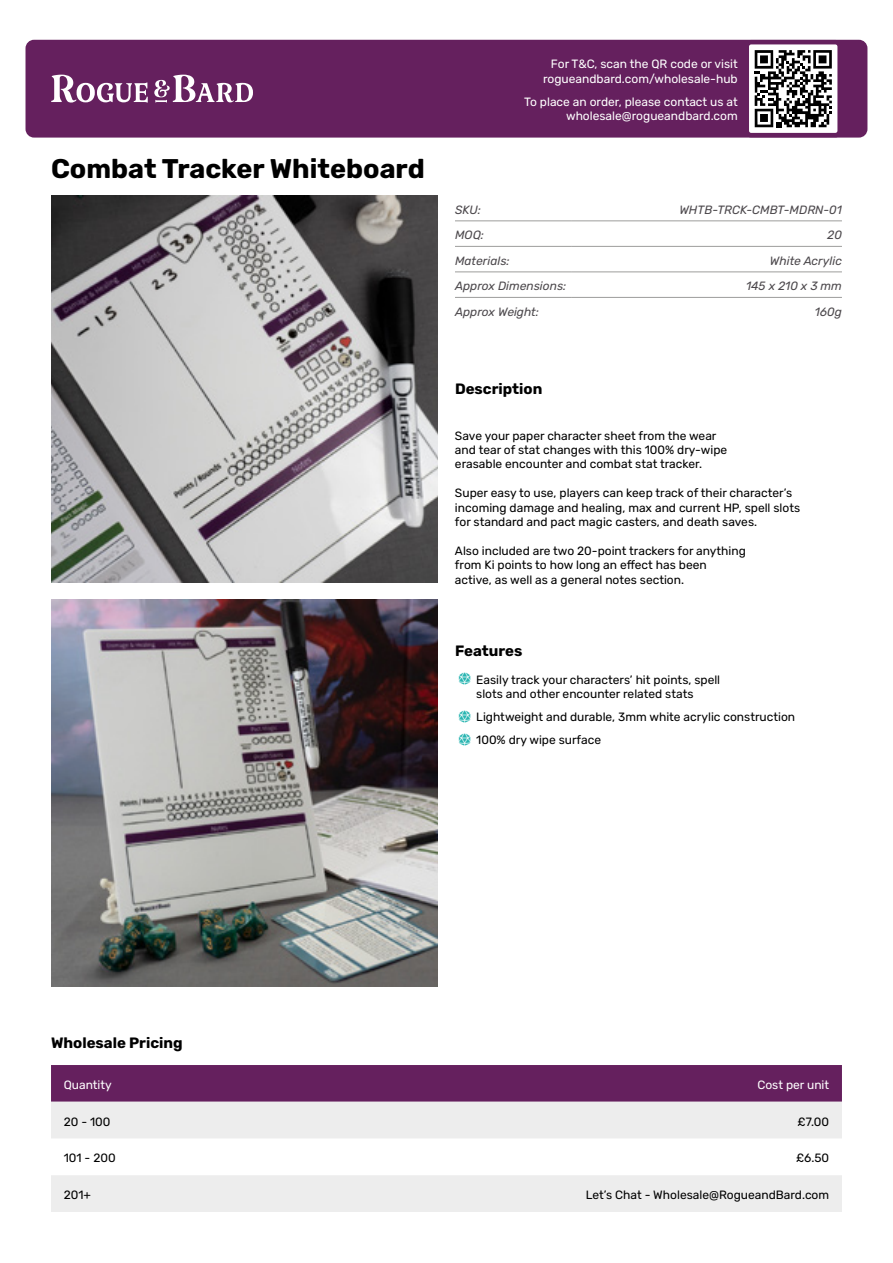
<style>
.page{position:relative;width:893px;height:1263px;background:#fff}
.page>*{position:absolute;margin:0;border:0;box-sizing:border-box;transform-origin:0 0}
.t1{font:700 27px "Rubik";color:#000}
.t2{font:700 15px "Rubik";color:#000}
.t3{font:12px/14.4px "Rubik";color:#000}
.t4{font:12px/14.4px "Rubik";color:#fff;text-align:right}
.t5{font:italic 12px "Rubik";color:#4c484c}
</style>
<div class="page">
<div style="left:26px;top:40px;width:841px;height:98px;background:#65205e;border-radius:9px"></div>
<svg style="left:51px;top:75px;width:202px;height:28px"></svg>
<svg style="left:749px;top:45px;width:88px;height:87px;background:#949494"></svg>
<div style="left:744px;top:40px;width:98px;height:97px;border:4px solid #65205e;border-radius:4px"></div>
<div style="left:51px;top:1065px;width:791px;height:37px;background:#65205e"></div>
<svg style="left:51px;top:1102px;width:791px;height:110px;fill:#ededed"></svg>
<hr style="left:455px;top:220px;width:117px;height:1px;background:#9d9d9c">
<hr style="left:572px;top:220px;width:270px;height:1px;background:#9d9d9c">
<hr style="left:455px;top:246px;width:117px;height:1px;background:#9d9d9c">
<hr style="left:572px;top:246px;width:270px;height:1px;background:#9d9d9c">
<hr style="left:455px;top:271px;width:117px;height:1px;background:#9d9d9c">
<hr style="left:572px;top:271px;width:270px;height:1px;background:#9d9d9c">
<hr style="left:455px;top:297px;width:117px;height:1px;background:#9d9d9c">
<hr style="left:572px;top:297px;width:270px;height:1px;background:#9d9d9c">
<img style="left:51px;top:195px;width:387px;height:387px">
<img style="left:51px;top:599px;width:387px;height:387px">
<h1 class="t1" style="left:51px;top:154px;width:375px">Combat Tracker Whiteboard</h1>
<p class="t4" style="left:543px;top:57px;width:196px">For T&amp;C, scan the QR code or visit rogueandbard.com/wholesale-hub</p>
<p class="t4" style="left:524px;top:95px;width:215px">To place an order, please contact us at wholesale@rogueandbard.com</p>
<p class="t5" style="left:455px;top:203px;width:28px">SKU:</p>
<p class="t5" style="left:679px;top:203px;width:164px">WHTB-TRCK-CMBT-MDRN-01</p>
<p class="t5" style="left:455px;top:228px;width:30px">MOQ:</p>
<p class="t5" style="left:827px;top:228px;width:16px">20</p>
<p class="t5" style="left:455px;top:254px;width:56px">Materials:</p>
<p class="t5" style="left:770px;top:254px;width:73px">White Acrylic</p>
<p class="t5" style="left:455px;top:279px;width:113px">Approx Dimensions:</p>
<p class="t5" style="left:746px;top:279px;width:97px">145 x 210 x 3 mm</p>
<p class="t5" style="left:455px;top:305px;width:85px">Approx Weight:</p>
<p class="t5" style="left:815px;top:305px;width:29px">160g</p>
<p class="t2" style="left:455px;top:381px;width:89px">Description</p>
<p class="t3" style="left:455px;top:429px;width:274px">Save your paper character sheet from the wear and tear of stat changes with this 100% dry-wipe erasable encounter and combat stat tracker.</p>
<p class="t3" style="left:455px;top:486px;width:347px">Super easy to use, players can keep track of their character’s incoming damage and healing, max and current HP, spell slots for standard and pact magic casters, and death saves.</p>
<p class="t3" style="left:455px;top:544px;width:292px">Also included are two 20-point trackers for anything from Ki points to how long an effect has been active, as well as a general notes section.</p>
<p class="t2" style="left:455px;top:642px;width:69px">Features</p>
<p class="t3" style="left:476px;top:673px;width:245px">Easily track your characters’ hit points, spell slots and other encounter related stats</p>
<p class="t3" style="left:476px;top:706px;width:320px;line-height:23px">Lightweight and durable, 3mm white acrylic construction<br>100% dry wipe surface</p>
<p class="t2" style="left:51px;top:1034px;width:133px">Wholesale Pricing</p>
<p class="t4" style="left:64px;top:1078px;width:50px">Quantity</p>
<p class="t4" style="left:757px;top:1078px;width:73px">Cost per unit</p>
<p class="t3" style="left:64px;top:1115px;width:48px">20 - 100</p>
<p class="t3" style="left:798px;top:1115px;width:33px">£7.00</p>
<p class="t3" style="left:64px;top:1151px;width:53px">101 - 200</p>
<p class="t3" style="left:796px;top:1151px;width:35px">£6.50</p>
<p class="t3" style="left:64px;top:1188px;width:29px">201+</p>
<p class="t3" style="left:586px;top:1188px;width:245px">Let’s Chat - Wholesale@RogueandBard.com</p>
</div>
